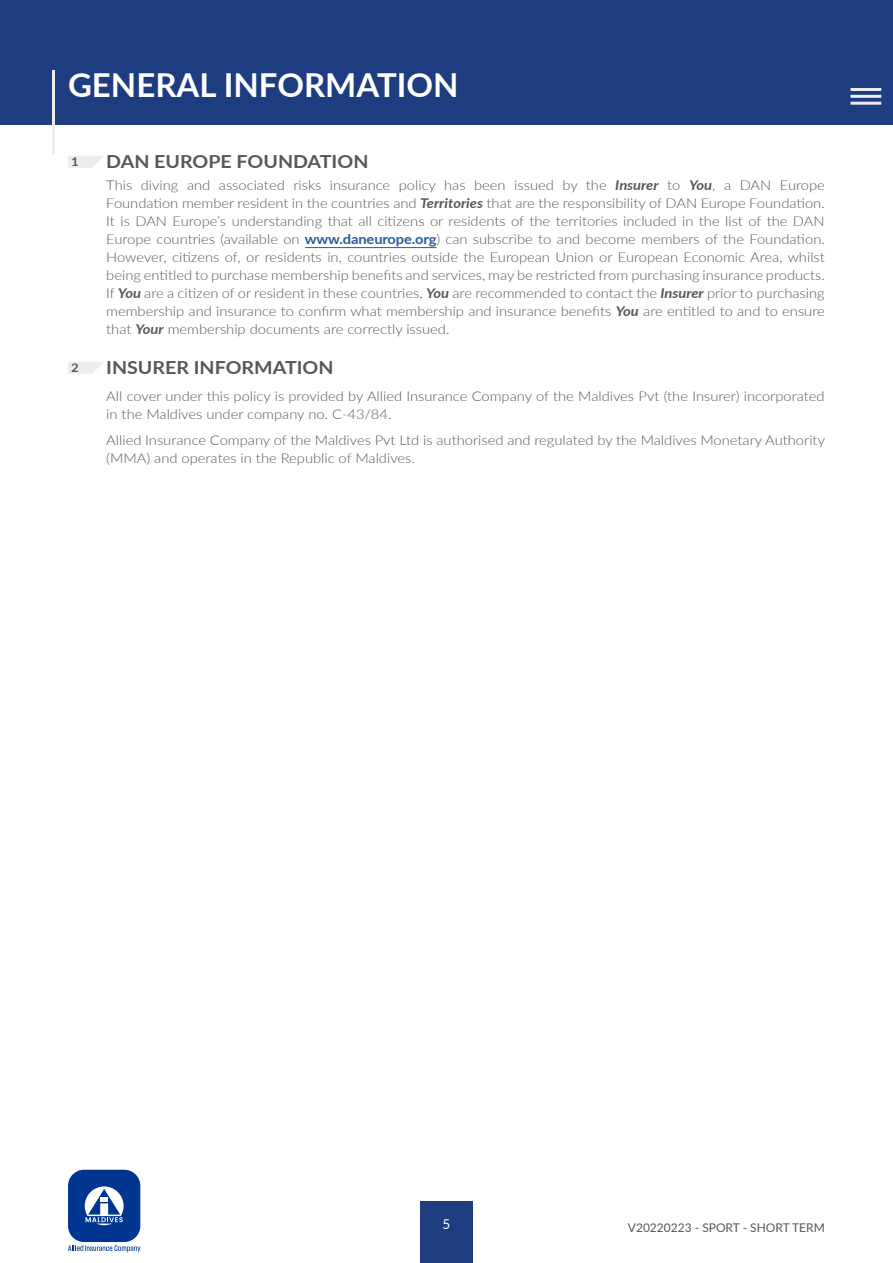
<style>
.page{position:relative;width:893px;height:1263px;background:#fff}
.page>*{position:absolute;margin:0;border:0;box-sizing:border-box;transform-origin:0 0}
.t1{font:700 33px "Lato";color:#fff}
.t2{font:700 18px "Lato";color:#585856;scale:1.09 1}
.t3{font:300 13.5px/18px "Lato";color:#585856;scale:1.09 1}
.t4{font:13.5px "Lato";color:#fff}
.t5{font:12px "Lato";color:#575756}
.t6{font:700 12px "Lato";color:#585856;scale:1.09 1}
.s1{font-weight:700;font-style:italic}
.s2{font-weight:700;color:#275b9b}
</style>
<div class="page">
<div style="left:420px;top:1201px;width:52px;height:62px;background:#1e3d80"></div>
<div style="left:0;top:0;width:893px;height:124px;background:#1e3d80"></div>
<div style="left:68px;top:1170px;width:72px;height:72px;background:#00368f;border-radius:16px"></div>
<svg style="left:85px;top:1186px;width:39px;height:39px"></svg>
<svg style="left:68px;top:1245px;width:72px;height:7px"></svg>
<hr style="left:305px;top:247px;width:132px;height:1px;background:#275b9b">
<svg style="left:68px;top:156px;width:35px;height:12px"></svg>
<svg style="left:68px;top:362px;width:35px;height:12px"></svg>
<hr style="left:52px;top:71px;width:3px;height:83px;background:#eeeded">
<hr style="left:850px;top:88px;width:31px;height:3px;background:#eeeded">
<hr style="left:850px;top:95px;width:31px;height:3px;background:#eeeded">
<hr style="left:850px;top:102px;width:31px;height:3px;background:#eeeded">
<h1 class="t1" style="left:68px;top:65px;width:392px">GENERAL INFORMATION</h1>
<p class="t6" style="left:71px;top:154px;width:8px">1</p>
<p class="t6" style="left:71px;top:360px;width:8px">2</p>
<h2 class="t2" style="left:106px;top:150px;width:242px">DAN EUROPE FOUNDATION</h2>
<p class="t3" style="left:106px;top:176px;width:661px;text-align:justify">This diving and associated risks insurance policy has been issued by the <span class="s1">Insurer</span> to <span class="s1">You</span>, a DAN Europe Foundation member resident in the countries and <span class="s1">Territories</span> that are the responsibility of DAN Europe Foundation.<br>It is DAN Europe’s understanding that all citizens or residents of the territories included in the list of the DAN Europe countries (available on <span class="s2">www.daneurope.org</span>) can subscribe to and become members of the Foundation.<br>However, citizens of, or residents in, countries outside the European Union or European Economic Area, whilst being entitled to purchase membership benefits and services, may be restricted from purchasing insurance products.<br>If <span class="s1">You</span> are a citizen of or resident in these countries, <span class="s1">You</span> are recommended to contact the <span class="s1">Insurer</span> prior to purchasing membership and insurance to confirm what membership and insurance benefits <span class="s1">You</span> are entitled to and to ensure that <span class="s1">Your</span> membership documents are correctly issued.</p>
<h2 class="t2" style="left:106px;top:356px;width:210px">INSURER INFORMATION</h2>
<p class="t3" style="left:106px;top:386px;width:661px">All cover under this policy is provided by Allied Insurance Company of the Maldives Pvt (the Insurer) incorporated in the Maldives under company no. C-43/84.</p>
<p class="t3" style="left:106px;top:431px;width:661px">Allied Insurance Company of the Maldives Pvt Ltd is authorised and regulated by the Maldives Monetary Authority (MMA) and operates in the Republic of Maldives.</p>
<p class="t4" style="left:443px;top:1216px;width:9px">5</p>
<p class="t5" style="left:628px;top:1220px;width:198px">V20220223 - SPORT - SHORT TERM</p>
</div>
